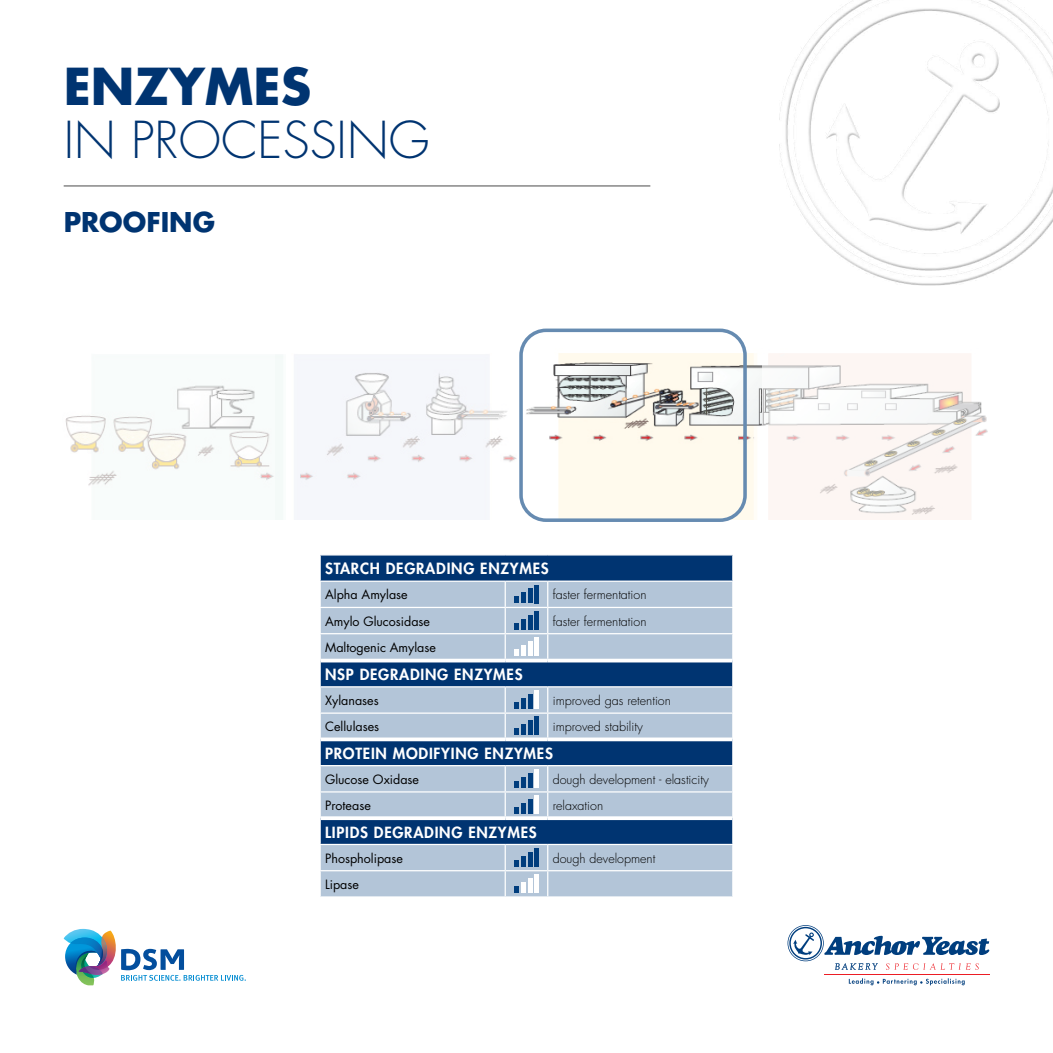
<style>
.page{position:relative;width:1053px;height:1053px;background:#fff}
.page>*{position:absolute;margin:0;border:0;box-sizing:border-box;transform-origin:0 0}
.t1{font:300 49.5px "Futura Std";color:#003471}
.t2{font:700 49.5px "Futura Std";color:#003471}
.t3{font:700 26.5px "Futura Std";color:#003471}
.t4{font:800 15px "Futura Std";letter-spacing:.05em;color:#fff}
.t5{font:300 12.5px "Futura Std";color:#000}
.t6{font:12.5px "Futura Std";color:#000}
</style>
<div class="page">
<svg style="left:64px;top:928px;width:182px;height:57px"></svg>
<hr style="left:64px;top:185px;width:586px;height:2px;background:#999">
<svg style="left:787px;top:925px;width:202px;height:44px"></svg>
<hr style="left:824px;top:974px;width:165px;height:1px;background:#ec1d24">
<svg style="left:848px;top:978px;width:116px;height:7px"></svg>
<img style="left:779px;top:0;width:273px;height:286px">
<img style="left:65px;top:355px;width:211px;height:164px">
<img style="left:524px;top:349px;width:229px;height:171px">
<img style="left:753px;top:353px;width:235px;height:167px">
<img style="left:276px;top:355px;width:241px;height:165px">
<div style="left:519px;top:328px;width:227px;height:194px;border:4px solid #668bb1;border-radius:25px"></div>
<div style="left:321px;top:555px;width:411px;height:25px;background:#003471"></div>
<svg style="left:321px;top:581px;width:411px;height:315px;background:#88a2bf"></svg>
<hr style="left:319px;top:606px;width:186px;height:2px;background:#fff">
<hr style="left:505px;top:606px;width:42px;height:2px;background:#fff">
<hr style="left:547px;top:606px;width:186px;height:2px;background:#fff">
<hr style="left:319px;top:633px;width:186px;height:1px;background:#fff">
<hr style="left:505px;top:633px;width:42px;height:1px;background:#fff">
<hr style="left:547px;top:633px;width:186px;height:1px;background:#fff">
<hr style="left:319px;top:686px;width:186px;height:1px;background:#fff">
<hr style="left:505px;top:686px;width:42px;height:1px;background:#fff">
<hr style="left:547px;top:686px;width:186px;height:1px;background:#fff">
<hr style="left:319px;top:712px;width:186px;height:1px;background:#fff">
<hr style="left:505px;top:712px;width:42px;height:1px;background:#fff">
<hr style="left:547px;top:712px;width:186px;height:1px;background:#fff">
<hr style="left:319px;top:765px;width:186px;height:1px;background:#fff">
<hr style="left:505px;top:765px;width:42px;height:1px;background:#fff">
<hr style="left:547px;top:765px;width:186px;height:1px;background:#fff">
<hr style="left:319px;top:791px;width:186px;height:1px;background:#fff">
<hr style="left:505px;top:791px;width:42px;height:1px;background:#fff">
<hr style="left:547px;top:791px;width:186px;height:1px;background:#fff">
<hr style="left:319px;top:843px;width:186px;height:2px;background:#fff">
<hr style="left:505px;top:843px;width:42px;height:2px;background:#fff">
<hr style="left:547px;top:843px;width:186px;height:2px;background:#fff">
<hr style="left:319px;top:870px;width:186px;height:1px;background:#fff">
<hr style="left:505px;top:870px;width:42px;height:1px;background:#fff">
<hr style="left:547px;top:870px;width:186px;height:1px;background:#fff">
<hr style="left:504px;top:581px;width:2px;height:25px;background:#fff">
<hr style="left:504px;top:608px;width:2px;height:25px;background:#fff">
<hr style="left:504px;top:634px;width:2px;height:24px;background:#fff">
<svg style="left:547px;top:581px;width:1px;height:77px"></svg>
<hr style="left:504px;top:687px;width:2px;height:25px;background:#fff">
<hr style="left:504px;top:713px;width:2px;height:24px;background:#fff">
<svg style="left:547px;top:687px;width:1px;height:50px"></svg>
<hr style="left:504px;top:766px;width:2px;height:25px;background:#fff">
<hr style="left:504px;top:792px;width:2px;height:24px;background:#fff">
<svg style="left:547px;top:766px;width:1px;height:50px"></svg>
<hr style="left:504px;top:845px;width:2px;height:25px;background:#fff">
<hr style="left:504px;top:871px;width:2px;height:25px;background:#fff">
<svg style="left:547px;top:845px;width:1px;height:51px"></svg>
<svg style="left:732px;top:555px;width:1px;height:341px"></svg>
<svg style="left:321px;top:816px;width:184px;height:4px"></svg>
<svg style="left:505px;top:816px;width:42px;height:4px"></svg>
<svg style="left:547px;top:816px;width:185px;height:4px"></svg>
<svg style="left:321px;top:658px;width:184px;height:4px"></svg>
<svg style="left:505px;top:658px;width:42px;height:4px"></svg>
<svg style="left:547px;top:658px;width:185px;height:4px"></svg>
<svg style="left:321px;top:737px;width:184px;height:4px"></svg>
<svg style="left:505px;top:737px;width:42px;height:4px"></svg>
<svg style="left:547px;top:737px;width:185px;height:4px"></svg>
<svg style="left:514px;top:596px;width:5px;height:7px"></svg>
<hr style="left:521px;top:592px;width:4px;height:11px;background:#003d7d">
<hr style="left:528px;top:588px;width:4px;height:15px;background:#003d7d">
<div style="left:534px;top:585px;width:5px;height:18px;background:#003d7d"></div>
<svg style="left:514px;top:623px;width:5px;height:6px"></svg>
<hr style="left:521px;top:618px;width:4px;height:11px;background:#003d7d">
<hr style="left:528px;top:615px;width:4px;height:14px;background:#003d7d">
<div style="left:534px;top:611px;width:5px;height:18px;background:#003d7d"></div>
<svg style="left:514px;top:859px;width:5px;height:7px"></svg>
<hr style="left:521px;top:855px;width:4px;height:11px;background:#003d7d">
<hr style="left:528px;top:852px;width:4px;height:14px;background:#003d7d">
<div style="left:534px;top:848px;width:5px;height:18px;background:#003d7d"></div>
<svg style="left:514px;top:728px;width:5px;height:7px"></svg>
<hr style="left:521px;top:724px;width:4px;height:11px;background:#003d7d">
<hr style="left:528px;top:720px;width:4px;height:15px;background:#003d7d">
<div style="left:534px;top:716px;width:5px;height:19px;background:#003d7d"></div>
<svg style="left:514px;top:702px;width:5px;height:7px"></svg>
<hr style="left:521px;top:698px;width:4px;height:11px;background:#003d7d">
<hr style="left:528px;top:694px;width:4px;height:15px;background:#003d7d">
<div style="left:534px;top:690px;width:5px;height:19px;background:#fff"></div>
<svg style="left:514px;top:780px;width:5px;height:7px"></svg>
<hr style="left:521px;top:776px;width:4px;height:11px;background:#003d7d">
<hr style="left:528px;top:773px;width:4px;height:14px;background:#003d7d">
<div style="left:534px;top:769px;width:5px;height:18px;background:#fff"></div>
<svg style="left:514px;top:807px;width:5px;height:6px"></svg>
<hr style="left:521px;top:803px;width:4px;height:10px;background:#003d7d">
<hr style="left:528px;top:799px;width:4px;height:14px;background:#003d7d">
<div style="left:534px;top:795px;width:5px;height:18px;background:#fff"></div>
<svg style="left:514px;top:649px;width:5px;height:6px"></svg>
<hr style="left:521px;top:645px;width:4px;height:10px;background:#fff">
<hr style="left:528px;top:641px;width:4px;height:14px;background:#fff">
<div style="left:534px;top:637px;width:5px;height:18px;background:#fff"></div>
<svg style="left:514px;top:886px;width:5px;height:6px"></svg>
<hr style="left:521px;top:881px;width:4px;height:11px;background:#fff">
<hr style="left:528px;top:878px;width:4px;height:14px;background:#fff">
<div style="left:534px;top:874px;width:5px;height:18px;background:#fff"></div>
<h1 class="t2" style="left:64px;top:53px;width:249px">ENZYMES</h1>
<h1 class="t1" style="left:64px;top:109px;width:367px">IN PROCESSING</h1>
<h2 class="t3" style="left:64px;top:204px;width:153px">PROOFING</h2>
<p class="t4" style="left:325px;top:559px;width:225px">STARCH DEGRADING ENZYMES</p>
<p class="t6" style="left:325px;top:587px;width:84px">Alpha Amylase</p>
<p class="t5" style="left:552px;top:587px;width:95px">faster fermentation</p>
<p class="t6" style="left:325px;top:613px;width:106px">Amylo Glucosidase</p>
<p class="t5" style="left:552px;top:613px;width:95px">faster fermentation</p>
<p class="t6" style="left:325px;top:639px;width:112px">Maltogenic Amylase</p>
<p class="t4" style="left:325px;top:664px;width:199px">NSP DEGRADING ENZYMES</p>
<p class="t6" style="left:325px;top:692px;width:55px">Xylanases</p>
<p class="t5" style="left:552px;top:693px;width:120px">improved gas retention</p>
<p class="t6" style="left:325px;top:718px;width:56px">Cellulases</p>
<p class="t5" style="left:552px;top:719px;width:91px">improved stability</p>
<p class="t4" style="left:325px;top:743px;width:229px">PROTEIN MODIFYING ENZYMES</p>
<p class="t6" style="left:325px;top:771px;width:95px">Glucose Oxidase</p>
<p class="t5" style="left:552px;top:771px;width:157px">dough development - elasticity</p>
<p class="t6" style="left:325px;top:797px;width:47px">Protease</p>
<p class="t5" style="left:552px;top:798px;width:52px">relaxation</p>
<p class="t4" style="left:325px;top:822px;width:213px">LIPIDS DEGRADING ENZYMES</p>
<p class="t6" style="left:325px;top:850px;width:79px">Phospholipase</p>
<p class="t5" style="left:552px;top:850px;width:104px">dough development</p>
<p class="t6" style="left:325px;top:876px;width:35px">Lipase</p>
</div>
